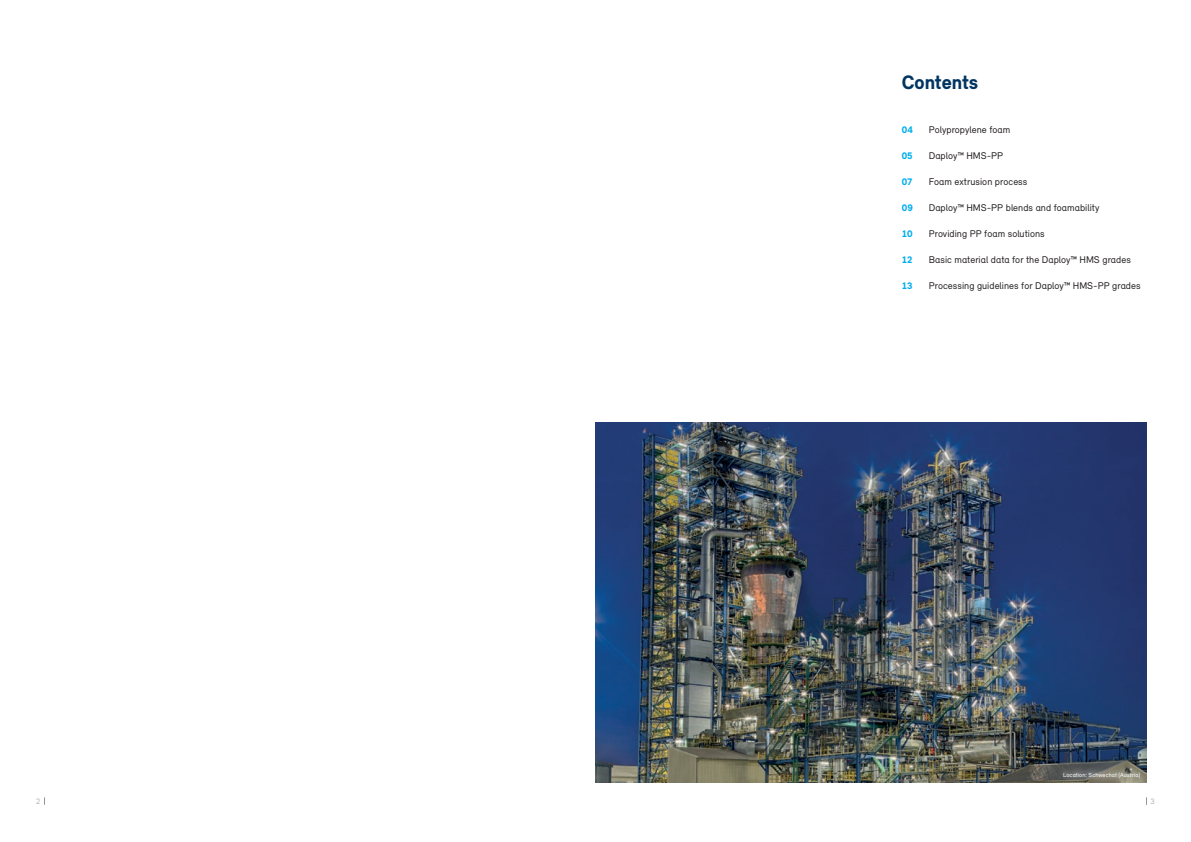
<style>
.page{position:relative;width:1191px;height:842px;background:#fff}
.page>*{position:absolute;margin:0;border:0;box-sizing:border-box;transform-origin:0 0}
.t1{font:900 20px "Relevant";letter-spacing:-.01em;color:#003562}
.t2{font:10px "Relevant";letter-spacing:.005em;color:#231f20}
.t3{font:900 10px "Relevant";letter-spacing:-.005em;color:#00aeef}
.t4{font:8px "Relevant";color:#adaeb2}
.t5{font:6px "Relevant";letter-spacing:.02em;color:#fff}
</style>
<div class="page">
<img style="left:595px;top:422px;width:551px;height:360px">
<div style="left:1052px;top:760px;width:99px;height:29px;background:#fff;opacity:.75"></div>
<h1 class="t1" style="left:901px;top:70px;width:78px">Contents</h1>
<p class="t3" style="left:901px;top:123px;width:13px">04</p>
<p class="t2" style="left:928px;top:123px;width:83px">Polypropylene foam</p>
<p class="t3" style="left:901px;top:149px;width:13px">05</p>
<p class="t2" style="left:928px;top:149px;width:76px">Daploy™ HMS-PP</p>
<p class="t3" style="left:901px;top:175px;width:12px">07</p>
<p class="t2" style="left:928px;top:175px;width:100px">Foam extrusion process</p>
<p class="t3" style="left:901px;top:201px;width:13px">09</p>
<p class="t2" style="left:928px;top:201px;width:172px">Daploy™ HMS-PP blends and foamability</p>
<p class="t3" style="left:901px;top:227px;width:12px">10</p>
<p class="t2" style="left:928px;top:227px;width:117px">Providing PP foam solutions</p>
<p class="t3" style="left:901px;top:253px;width:12px">12</p>
<p class="t2" style="left:928px;top:253px;width:204px">Basic material data for the Daploy™ HMS grades</p>
<p class="t3" style="left:901px;top:279px;width:12px">13</p>
<p class="t2" style="left:928px;top:279px;width:213px">Processing guidelines for Daploy™ HMS-PP grades</p>
<p class="t5" style="left:1063px;top:771px;width:79px">Location: Schwechat (Austria)</p>
<p class="t4" style="left:36px;top:796px;width:6px">2</p>
<p class="t4" style="left:1150px;top:796px;width:6px">3</p>
</div>
